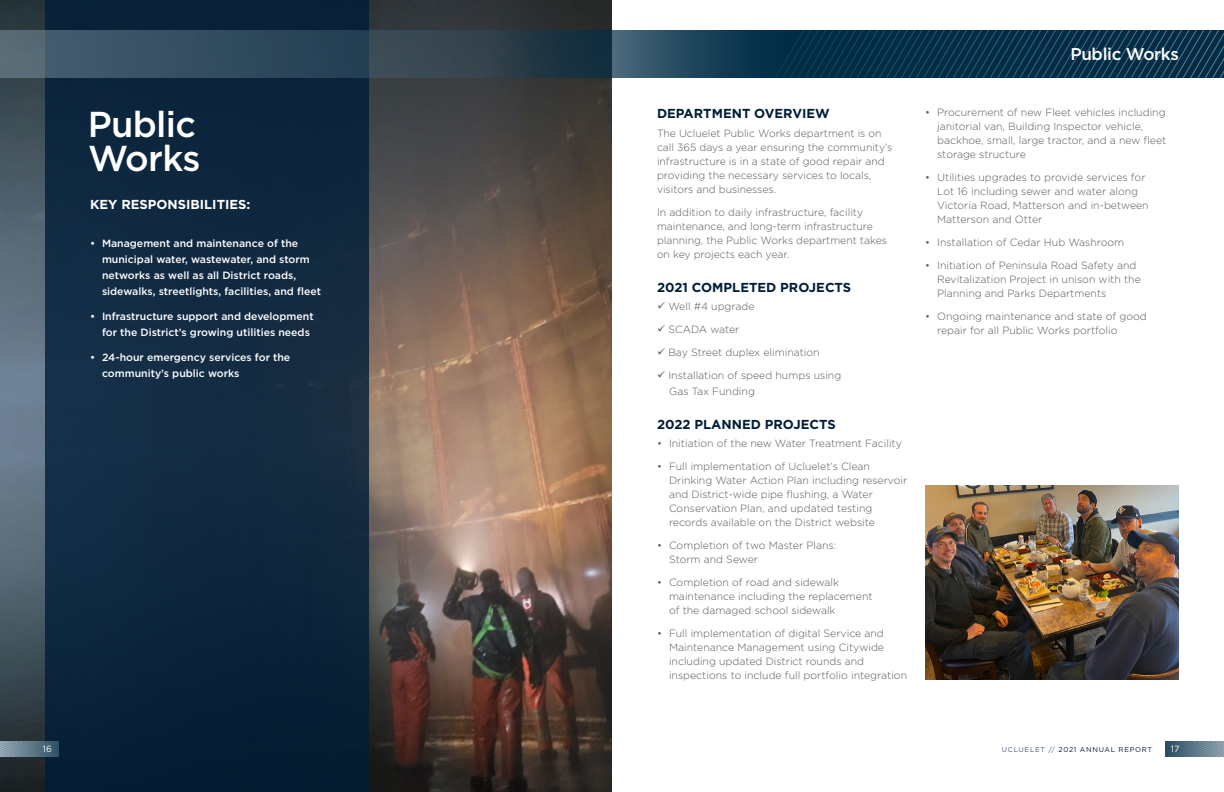
<style>
.page{position:relative;width:1224px;height:792px;background:#fff}
.page>*{position:absolute;margin:0;border:0;box-sizing:border-box;transform-origin:0 0}
.t1{font:500 36px/33.9px "Gotham";letter-spacing:-.02em;color:#fff}
.t2{font:500 17px "Gotham";letter-spacing:-.02em;color:#fff}
.t3{font:700 13px "Gotham";color:#001d38}
.t4{font:700 13px "Gotham";color:#fff}
.t5{font:300 10.5px/14px "Gotham";color:#58595b}
.t6{font:500 10.5px/16px "Gotham";color:#fff}
.t7{font:9px "Gotham";color:#fff}
.t8{font:7px "Gotham";letter-spacing:.1em;color:#001d38}
.s1{color:#425c74}
</style>
<div class="page">
<img style="left:0;top:0;width:612px;height:792px">
<div style="left:45px;top:0;width:324px;height:792px;background:#0f283e"></div>
<svg style="left:0;top:30px;width:663px;height:48px;background:#334a5a"></svg>
<svg style="left:663px;top:30px;width:561px;height:48px;background:#0b354e"></svg>
<img style="left:925px;top:485px;width:254px;height:195px">
<svg style="left:1165px;top:741px;width:59px;height:16px"></svg>
<svg style="left:0;top:741px;width:59px;height:16px"></svg>
<h1 class="t1" style="left:88px;top:107px;width:114px">Public<br>Works</h1>
<p class="t4" style="left:90px;top:196px;width:162px">KEY RESPONSIBILITIES:</p>
<p class="t6" style="left:102px;top:236px;width:221px;text-indent:-12px">• Management and maintenance of the municipal water, wastewater, and storm networks as well as all District roads, sidewalks, streetlights, facilities, and fleet</p>
<p class="t6" style="left:102px;top:309px;width:213px;text-indent:-12px">• Infrastructure support and development for the District’s growing utilities needs</p>
<p class="t6" style="left:102px;top:350px;width:190px;text-indent:-12px">• 24-hour emergency services for the community’s public works</p>
<h2 class="t2" style="left:1070px;top:42px;width:110px">Public Works</h2>
<p class="t3" style="left:657px;top:105px;width:174px">DEPARTMENT OVERVIEW</p>
<p class="t5" style="left:657px;top:126px;width:237px">The Ucluelet Public Works department is on call 365 days a year ensuring the community’s infrastructure is in a state of good repair and providing the necessary services to locals, visitors and businesses.</p>
<p class="t5" style="left:657px;top:205px;width:231px">In addition to daily infrastructure, facility maintenance, and long-term infrastructure planning, the Public Works department takes on key projects each year.</p>
<p class="t3" style="left:657px;top:279px;width:196px">2021 COMPLETED PROJECTS</p>
<p class="t5" style="left:657px;top:299px;width:99px">✓ Well #4 upgrade</p>
<p class="t5" style="left:657px;top:322px;width:84px">✓ SCADA water</p>
<p class="t5" style="left:657px;top:345px;width:164px">✓ Bay Street duplex elimination</p>
<p class="t5" style="left:669px;top:368px;width:174px;line-height:15.6px;text-indent:-12px">✓ Installation of speed humps using<br>Gas Tax Funding</p>
<p class="t3" style="left:657px;top:415px;width:180px">2022 PLANNED PROJECTS</p>
<p class="t5" style="left:657px;top:436px;width:247px">• Initiation of the new Water Treatment Facility</p>
<p class="t5" style="left:669px;top:459px;width:240px;text-indent:-12px">• Full implementation of Ucluelet’s Clean Drinking Water Action Plan including reservoir and District-wide pipe flushing, a Water Conservation Plan, and updated testing records available on the District website</p>
<p class="t5" style="left:669px;top:538px;width:169px;text-indent:-12px">• Completion of two Master Plans:<br>Storm and Sewer</p>
<p class="t5" style="left:669px;top:575px;width:205px;text-indent:-12px">• Completion of road and sidewalk maintenance including the replacement of the damaged school sidewalk</p>
<p class="t5" style="left:669px;top:626px;width:240px;text-indent:-12px">• Full implementation of digital Service and Maintenance Management using Citywide including updated District rounds and inspections to include full portfolio integration</p>
<p class="t5" style="left:937px;top:105px;width:231px;text-indent:-12px">• Procurement of new Fleet vehicles including janitorial van, Building Inspector vehicle, backhoe, small, large tractor, and a new fleet storage structure</p>
<p class="t5" style="left:937px;top:170px;width:213px;text-indent:-12px">• Utilities upgrades to provide services for Lot 16 including sewer and water along Victoria Road, Matterson and in-between Matterson and Otter</p>
<p class="t5" style="left:925px;top:235px;width:201px">• Installation of Cedar Hub Washroom</p>
<p class="t5" style="left:937px;top:258px;width:205px;text-indent:-12px">• Initiation of Peninsula Road Safety and<br>Revitalization Project in unison with the<br>Planning and Parks Departments</p>
<p class="t5" style="left:937px;top:309px;width:211px;text-indent:-12px">• Ongoing maintenance and state of good repair for all Public Works portfolio</p>
<p class="t7" style="left:43px;top:744px;width:11px">16</p>
<p class="t8" style="left:1002px;top:745px;width:152px"><span class="s1">UCLUELET //</span> 2021 ANNUAL REPORT</p>
<p class="t7" style="left:1171px;top:744px;width:10px">17</p>
</div>
